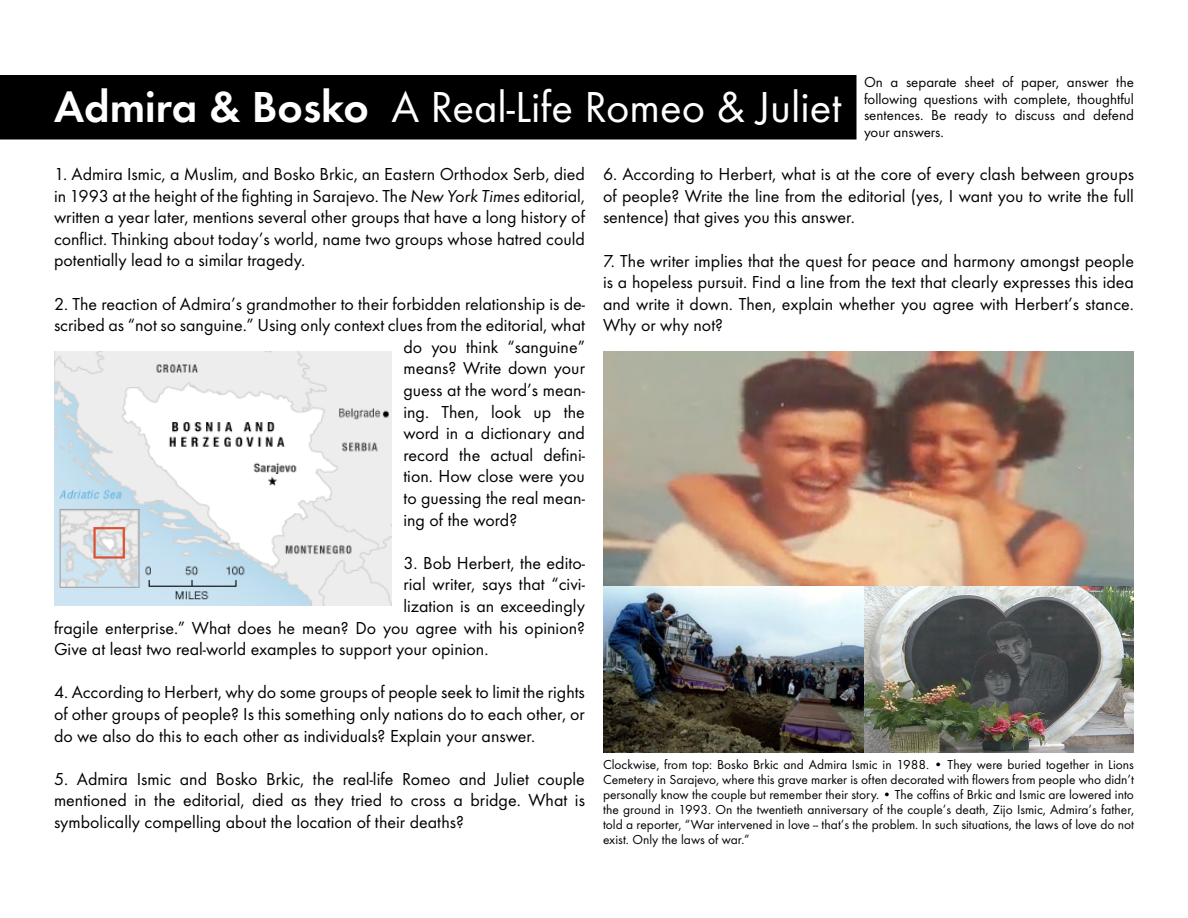
<style>
.page{position:relative;width:1188px;height:918px;background:#fff}
.page>*{position:absolute;margin:0;border:0;box-sizing:border-box;transform-origin:0 0}
.t1{font:45px "AHJ Function";color:#fff}
.t2{font:18px/21.6px "AHJ Function";color:#000;text-align:justify}
.t3{font:15px/16.5px "AHJ Function";color:#000;text-align:justify}
.t4{font:13.5px/15px "AHJ Function";color:#000;text-align:justify}
.s1{font-weight:700}
.s2{font-style:italic}
</style>
<div class="page">
<div style="left:0;top:75px;width:856px;height:65px;background:#000"></div>
<img style="left:864px;top:586px;width:270px;height:166px">
<img style="left:603px;top:586px;width:261px;height:166px">
<img style="left:54px;top:351px;width:337px;height:254px">
<img style="left:603px;top:351px;width:531px;height:235px">
<h1 class="t1" style="left:54px;top:81px;width:789px"><span class="s1">Admira &amp; Bosko</span> A Real-Life Romeo &amp; Juliet</h1>
<p class="t3" style="left:864px;top:74px;width:272px">On a separate sheet of paper, answer the following questions with complete, thoughtful sentences. Be ready to discuss and defend your answers.</p>
<p class="t2" style="left:54px;top:163px;width:533px">1. Admira Ismic, a Muslim, and Bosko Brkic, an Eastern Orthodox Serb, died in 1993 at the height of the fighting in Sarajevo. The <span class="s2">New York Times</span> editorial, written a year later, mentions several other groups that have a long history of conflict. Thinking about today’s world, name two groups whose hatred could potentially lead to a similar tragedy.</p>
<p class="t2" style="left:54px;top:293px;width:532px">2. The reaction of Admira’s grandmother to their forbidden relationship is de-</p>
<p class="t2" style="left:54px;top:314px;width:533px">scribed as “not so sanguine.” Using only context clues from the editorial, what</p>
<p class="t2" style="left:403px;top:336px;width:183px">do you think “sanguine”</p>
<p class="t2" style="left:403px;top:358px;width:183px">means? Write down your</p>
<p class="t2" style="left:403px;top:379px;width:183px">guess at the word’s mean-</p>
<p class="t2" style="left:403px;top:401px;width:183px">ing. Then, look up the</p>
<p class="t2" style="left:403px;top:422px;width:183px">word in a dictionary and</p>
<p class="t2" style="left:403px;top:444px;width:183px">record the actual defini-</p>
<p class="t2" style="left:403px;top:466px;width:183px">tion. How close were you</p>
<p class="t2" style="left:403px;top:487px;width:183px">to guessing the real mean-</p>
<p class="t2" style="left:403px;top:509px;width:115px">ing of the word?</p>
<p class="t2" style="left:403px;top:552px;width:183px">3. Bob Herbert, the edito-</p>
<p class="t2" style="left:403px;top:574px;width:183px">rial writer, says that “civi-</p>
<p class="t2" style="left:403px;top:595px;width:183px">lization is an exceedingly</p>
<p class="t2" style="left:54px;top:617px;width:533px">fragile enterprise.” What does he mean? Do you agree with his opinion?</p>
<p class="t2" style="left:54px;top:638px;width:436px">Give at least two real-world examples to support your opinion.</p>
<p class="t2" style="left:54px;top:682px;width:532px">4. According to Herbert, why do some groups of people seek to limit the rights of other groups of people? Is this something only nations do to each other, or do we also do this to each other as individuals? Explain your answer.</p>
<p class="t2" style="left:54px;top:768px;width:533px">5. Admira Ismic and Bosko Brkic, the real-life Romeo and Juliet couple mentioned in the editorial, died as they tried to cross a bridge. What is symbolically compelling about the location of their deaths?</p>
<p class="t2" style="left:603px;top:163px;width:533px">6. According to Herbert, what is at the core of every clash between groups of people? Write the line from the editorial (yes, I want you to write the full sentence) that gives you this answer.</p>
<p class="t2" style="left:603px;top:250px;width:533px">7. The writer implies that the quest for peace and harmony amongst people is a hopeless pursuit. Find a line from the text that clearly expresses this idea and write it down. Then, explain whether you agree with Herbert’s stance.<br>Why or why not?</p>
<p class="t4" style="left:603px;top:757px;width:533px">Clockwise, from top: Bosko Brkic and Admira Ismic in 1988. • They were buried together in Lions Cemetery in Sarajevo, where this grave marker is often decorated with flowers from people who didn’t personally know the couple but remember their story. • The coffins of Brkic and Ismic are lowered into the ground in 1993. On the twentieth anniversary of the couple’s death, Zijo Ismic, Admira’s father, told a reporter, “War intervened in love -- that’s the problem. In such situations, the laws of love do not exist. Only the laws of war.”</p>
</div>
